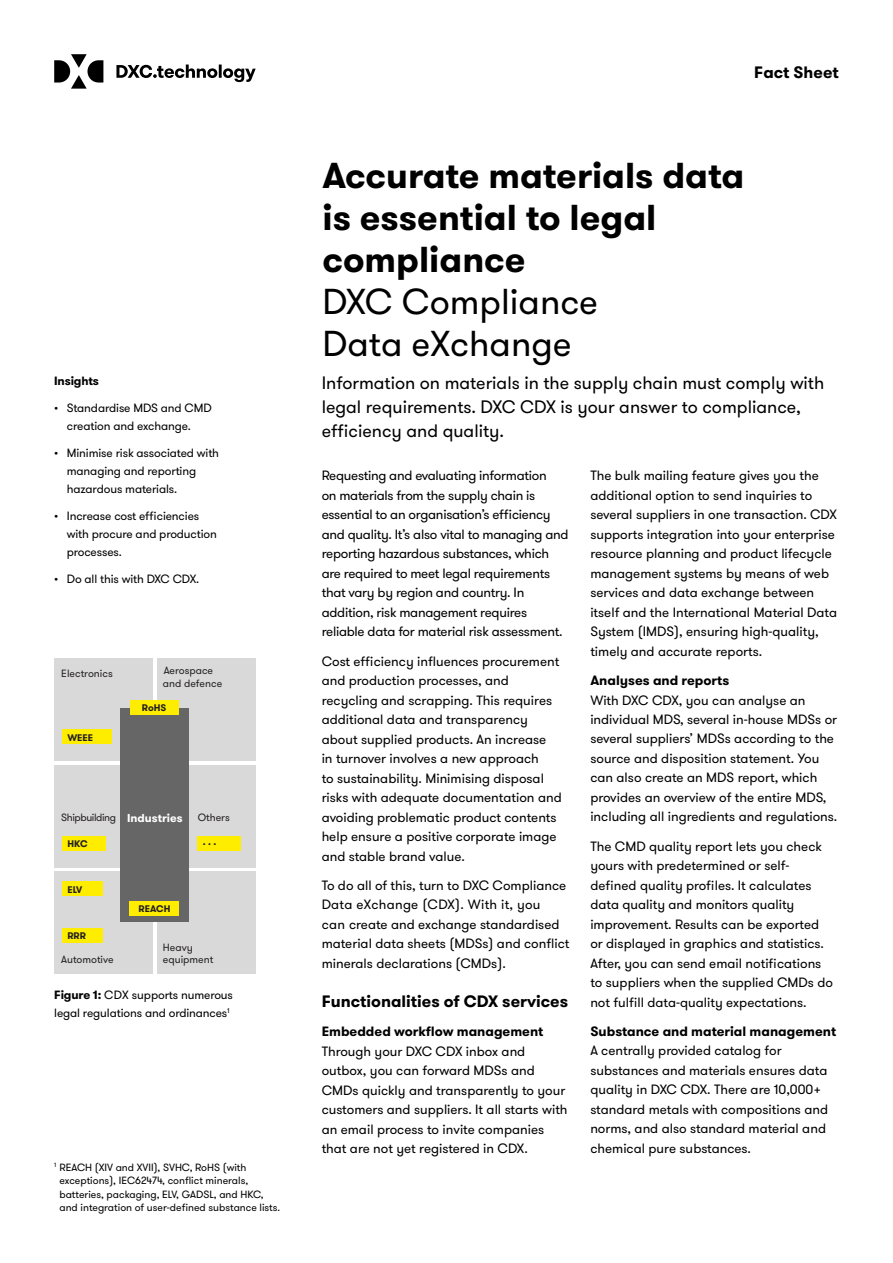
<style>
.page{position:relative;width:893px;height:1263px;background:#fff}
.page>*{position:absolute;margin:0;border:0;box-sizing:border-box;transform-origin:0 0}
.t1{font:700 36px/42px "GT Walsheim Pro";color:#000}
.t2{font:36px/42px "GT Walsheim Pro";color:#000}
.t3{font:18px/24px "GT Walsheim Pro";color:#000}
.t4{font:700 16.5px "GT Walsheim Pro";color:#000}
.t5{font:13.5px/19.5px "GT Walsheim Pro";color:#000}
.t6{font:13.5px/19.5px "GT Walsheim Pro";letter-spacing:-.02em;color:#000}
.t7{font:700 13.5px "GT Walsheim Pro";color:#000}
.t8{font:12px/18px "GT Walsheim Pro";letter-spacing:-.01em;color:#000}
.t9{font:700 12px "GT Walsheim Pro";letter-spacing:-.01em;color:#000}
.t10{font:700 11.55px "GT Walsheim Pro";color:#fff}
.t11{font:10.5px/13.5px "GT Walsheim Pro";color:#000}
.t12{font:10.5px/11.9px "GT Walsheim Pro";color:#231f20}
.t13{font:10.5px "GT Walsheim Pro";letter-spacing:-.04em;color:#231f20}
.t14{font:700 9.6px "GT Walsheim Pro";color:#231f20}
.s1{font-weight:700}
</style>
<div class="page">
<svg style="left:54px;top:54px;width:202px;height:35px"></svg>
<div style="left:54px;top:658px;width:98px;height:103px;background:#d9d9d9"></div>
<div style="left:157px;top:871px;width:99px;height:103px;background:#d9d9d9"></div>
<div style="left:157px;top:658px;width:99px;height:103px;background:#d9d9d9"></div>
<div style="left:54px;top:765px;width:99px;height:102px;background:#d9d9d9"></div>
<div style="left:54px;top:871px;width:99px;height:103px;background:#d9d9d9"></div>
<div style="left:156px;top:765px;width:100px;height:102px;background:#d9d9d9"></div>
<div style="left:120px;top:708px;width:69px;height:213px;background:#666"></div>
<div style="left:62px;top:730px;width:49px;height:14px;background:#ffed00"></div>
<div style="left:62px;top:837px;width:44px;height:14px;background:#ffed00"></div>
<div style="left:198px;top:837px;width:43px;height:14px;background:#ffed00"></div>
<div style="left:62px;top:882px;width:41px;height:14px;background:#ffed00"></div>
<div style="left:62px;top:929px;width:41px;height:14px;background:#ffed00"></div>
<div style="left:130px;top:700px;width:49px;height:15px;background:#ffed00"></div>
<div style="left:130px;top:902px;width:49px;height:14px;background:#ffed00"></div>
<p class="t9" style="left:54px;top:373px;width:47px">Insights</p>
<p class="t8" style="left:67px;top:399px;width:146px;text-indent:-13px">• Standardise MDS and CMD creation and exchange.</p>
<p class="t8" style="left:67px;top:444px;width:154px;text-indent:-13px">• Minimise risk associated with managing and reporting hazardous materials.</p>
<p class="t8" style="left:67px;top:507px;width:152px;text-indent:-13px">• Increase cost efficiencies with procure and production processes.</p>
<p class="t8" style="left:54px;top:570px;width:147px">• Do all this with DXC CDX.</p>
<p class="t12" style="left:61px;top:668px;width:53px">Electronics</p>
<p class="t14" style="left:67px;top:731px;width:27px">WEEE</p>
<p class="t12" style="left:163px;top:665px;width:61px;line-height:12.6px">Aerospace and defence</p>
<p class="t14" style="left:142px;top:702px;width:26px">RoHS</p>
<p class="t13" style="left:61px;top:811px;width:56px">Shipbuilding</p>
<p class="t10" style="left:127px;top:811px;width:57px">Industries</p>
<p class="t12" style="left:198px;top:812px;width:34px">Others</p>
<p class="t14" style="left:67px;top:837px;width:22px">HKC</p>
<p class="t14" style="left:203px;top:836px;width:15px">. . .</p>
<p class="t14" style="left:67px;top:883px;width:17px">ELV</p>
<p class="t14" style="left:67px;top:930px;width:20px">RRR</p>
<p class="t14" style="left:138px;top:903px;width:33px">REACH</p>
<p class="t12" style="left:61px;top:953px;width:54px">Automotive</p>
<p class="t12" style="left:163px;top:942px;width:52px">Heavy equipment</p>
<p class="t8" style="left:54px;top:986px;width:180px"><span class="s1">Figure 1:</span> CDX supports numerous legal regulations and ordinances<sup>1</sup></p>
<p class="t11" style="left:59px;top:1160px;width:222px;text-indent:-5px"><sup>1</sup> REACH (XIV and XVII), SVHC, RoHS (with exceptions), IEC62474, conflict minerals, batteries, packaging, ELV, GADSL, and HKC, and integration of user-defined substance lists.</p>
<p class="t4" style="left:754px;top:61px;width:86px">Fact Sheet</p>
<h1 class="t1" style="left:322px;top:155px;width:423px">Accurate materials data is essential to legal compliance</h1>
<h1 class="t2" style="left:322px;top:281px;width:277px">DXC Compliance<br>Data eXchange</h1>
<h2 class="t3" style="left:322px;top:371px;width:504px">Information on materials in the supply chain must comply with legal requirements. DXC CDX is your answer to compliance, efficiency and quality.</h2>
<p class="t6" style="left:322px;top:466px;width:248px">Requesting and evaluating information<br>on materials from the supply chain is essential to an organisation’s efficiency and quality. It’s also vital to managing and reporting hazardous substances, which are required to meet legal requirements that vary by region and country. In addition, risk management requires reliable data for material risk assessment.</p>
<p class="t5" style="left:322px;top:651px;width:242px">Cost efficiency influences procurement and production processes, and recycling and scrapping. This requires additional data and transparency about supplied products. An increase<br>in turnover involves a new approach<br>to sustainability. Minimising disposal risks with adequate documentation and avoiding problematic product contents help ensure a positive corporate image and stable brand value.</p>
<p class="t5" style="left:322px;top:876px;width:249px">To do all of this, turn to DXC Compliance Data eXchange (CDX). With it, you<br>can create and exchange standardised material data sheets (MDSs) and conflict minerals declarations (CMDs).</p>
<p class="t4" style="left:322px;top:990px;width:248px">Functionalities of CDX services</p>
<p class="t7" style="left:322px;top:1022px;width:223px">Embedded workflow management</p>
<p class="t5" style="left:322px;top:1041px;width:247px">Through your DXC CDX inbox and outbox, you can forward MDSs and CMDs quickly and transparently to your customers and suppliers. It all starts with an email process to invite companies that are not yet registered in CDX.</p>
<p class="t5" style="left:590px;top:466px;width:248px">The bulk mailing feature gives you the additional option to send inquiries to several suppliers in one transaction. CDX supports integration into your enterprise resource planning and product lifecycle management systems by means of web services and data exchange between itself and the International Material Data System (IMDS), ensuring high-quality, timely and accurate reports.</p>
<p class="t7" style="left:590px;top:671px;width:140px">Analyses and reports</p>
<p class="t5" style="left:590px;top:690px;width:248px">With DXC CDX, you can analyse an individual MDS, several in-house MDSs or several suppliers’ MDSs according to the source and disposition statement. You can also create an MDS report, which provides an overview of the entire MDS, including all ingredients and regulations.</p>
<p class="t5" style="left:590px;top:837px;width:244px">The CMD quality report lets you check yours with predetermined or self&shy;defined quality profiles. It calculates data quality and monitors quality improvement. Results can be exported or displayed in graphics and statistics.<br>After, you can send email notifications to suppliers when the supplied CMDs do not fulfill data-quality expectations.</p>
<p class="t7" style="left:590px;top:1022px;width:247px">Substance and material management</p>
<p class="t5" style="left:590px;top:1041px;width:239px">A centrally provided catalog for substances and materials ensures data quality in DXC CDX. There are 10,000+ standard metals with compositions and norms, and also standard material and chemical pure substances.</p>
</div>
